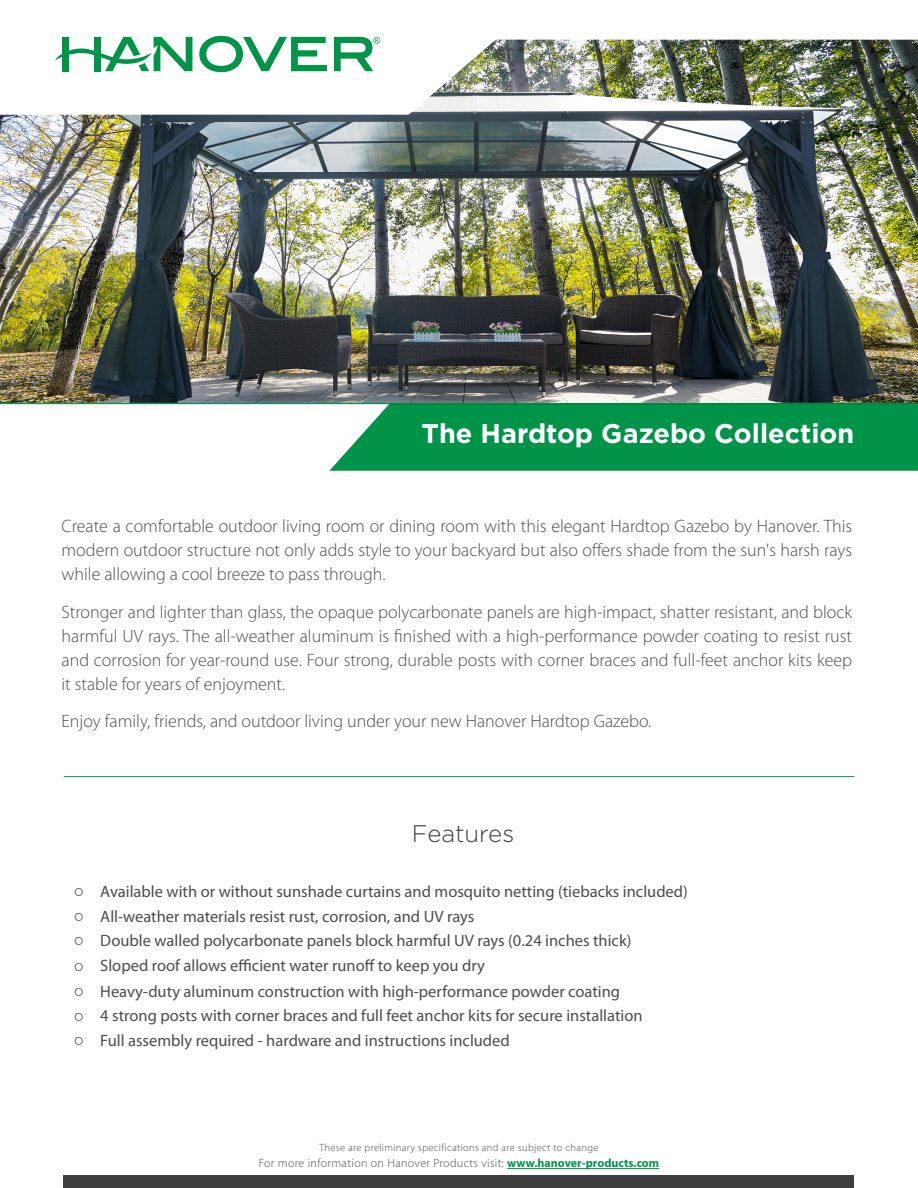
<style>
.page{position:relative;width:918px;height:1188px;background:#fff}
.page>*{position:absolute;margin:0;border:0;box-sizing:border-box;transform-origin:0 0}
.t1{font:700 27px "Gotham";color:#fff}
.t2{font:300 24px "Gotham";color:#3e3e3f}
.t3{font:300 18px/24px "Myriad Pro";color:#4c4c4d;text-align:justify}
.t4{font:18px "Andale Mono";color:#231f20}
.t5{font:16.5px "Myriad Pro";color:#4c4c4d}
.t6{font:300 12px "Myriad Pro";letter-spacing:.03em;color:#4c4c4d}
.t7{font:300 10.5px "Myriad Pro";letter-spacing:.03em;color:#4c4c4d}
.s1{font-weight:700;color:#009449}
</style>
<div class="page">
<hr style="left:507px;top:1168px;width:152px;height:1px;background:#009449">
<div style="left:64px;top:1176px;width:790px;height:12px;background:#3e3e3f"></div>
<svg style="left:207px;top:36px;width:119px;height:4px"></svg>
<svg style="left:62px;top:37px;width:130px;height:3px"></svg>
<svg style="left:334px;top:37px;width:46px;height:3px"></svg>
<hr style="left:0;top:403px;width:918px;height:1px;background:#009449">
<hr style="left:64px;top:776px;width:790px;height:1px;background:#009449">
<img style="left:0;top:40px;width:918px;height:363px">
<svg style="left:329px;top:404px;width:589px;height:67px;background:#0d9952"></svg>
<p class="t1" style="left:422px;top:416px;width:434px">The Hardtop Gazebo Collection</p>
<p class="t3" style="left:62px;top:514px;width:792px">Create a comfortable outdoor living room or dining room with this elegant Hardtop Gazebo by Hanover. This modern outdoor structure not only adds style to your backyard but also offers shade from the sun's harsh rays while allowing a cool breeze to pass through.</p>
<p class="t3" style="left:62px;top:600px;width:792px">Stronger and lighter than glass, the opaque polycarbonate panels are high-impact, shatter resistant, and block harmful UV rays. The all-weather aluminum is finished with a high-performance powder coating to resist rust and corrosion for year-round use. Four strong, durable posts with corner braces and full-feet anchor kits keep it stable for years of enjoyment.</p>
<p class="t3" style="left:62px;top:709px;width:591px">Enjoy family, friends, and outdoor living under your new Hanover Hardtop Gazebo.</p>
<p class="t2" style="left:412px;top:818px;width:104px">Features</p>
<p class="t4" style="left:74px;top:879px;width:12px">○</p>
<p class="t5" style="left:100px;top:881px;width:589px">Available with or without sunshade curtains and mosquito netting (tiebacks included)</p>
<p class="t4" style="left:74px;top:904px;width:12px">○</p>
<p class="t5" style="left:100px;top:906px;width:376px">All-weather materials resist rust, corrosion, and UV rays</p>
<p class="t4" style="left:74px;top:928px;width:12px">○</p>
<p class="t5" style="left:100px;top:930px;width:533px">Double walled polycarbonate panels block harmful UV rays (0.24 inches thick)</p>
<p class="t4" style="left:74px;top:954px;width:12px">○</p>
<p class="t5" style="left:100px;top:956px;width:386px">Sloped roof allows efficient water runoff to keep you dry</p>
<p class="t4" style="left:74px;top:979px;width:12px">○</p>
<p class="t5" style="left:100px;top:981px;width:521px">Heavy-duty aluminum construction with high-performance powder coating</p>
<p class="t4" style="left:74px;top:1004px;width:12px">○</p>
<p class="t5" style="left:100px;top:1006px;width:544px">4 strong posts with corner braces and full feet anchor kits for secure installation</p>
<p class="t4" style="left:74px;top:1028px;width:12px">○</p>
<p class="t5" style="left:100px;top:1030px;width:411px">Full assembly required - hardware and instructions included</p>
<p class="t7" style="left:319px;top:1141px;width:281px">These are preliminary specifications and are subject to change</p>
<p class="t6" style="left:259px;top:1156px;width:402px">For more information on Hanover Products visit: <span class="s1">www.hanover-products.com</span></p>
</div>
